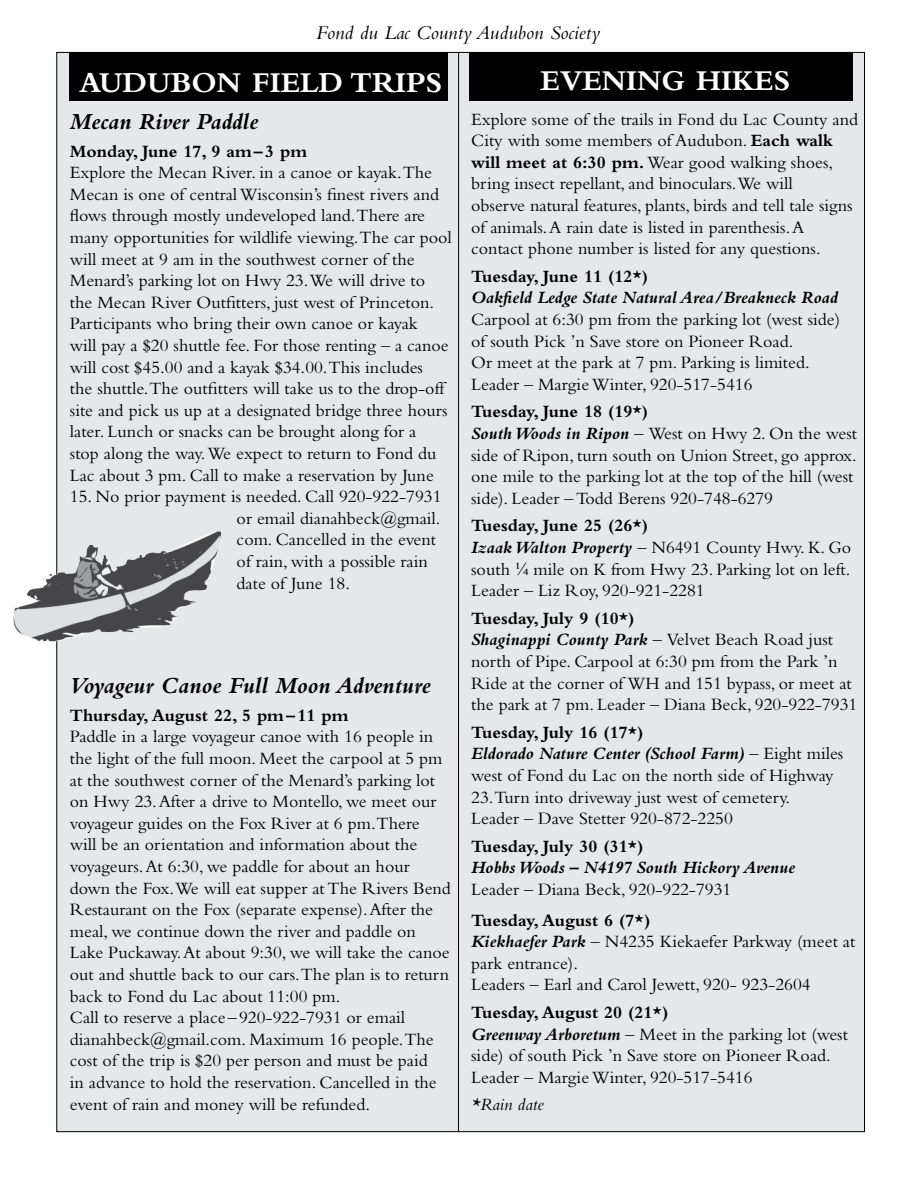
<style>
.page{position:relative;width:918px;height:1188px;background:#fff}
.page>*{position:absolute;margin:0;border:0;box-sizing:border-box;transform-origin:0 0}
.t1{font:700 30px "Bembo";color:#fff}
.t2{font:italic 700 24px "Bembo";color:#000}
.t3{font:italic 20.25px "Bembo";color:#000}
.t4{font:18px/21.6px "Bembo";color:#000}
.t5{font:700 18px "Bembo";color:#000}
.t6{font:italic 700 18px "Bembo";color:#000}
.t7{font:italic 18px "Bembo";color:#000}
.s1{font-weight:700}
.s2{font-weight:700;font-style:italic}
.s3{font-style:italic}
.s4{font-family:"Times New Roman"}
</style>
<div class="page">
<div style="left:56px;top:52px;width:809px;height:1080px;background:#e6e7e8"></div>
<hr style="left:458px;top:52px;width:1px;height:1080px;background:#000">
<div style="left:70px;top:52px;width:378px;height:48px;background:#000"></div>
<div style="left:469px;top:52px;width:384px;height:48px;background:#000"></div>
<img style="left:14px;top:531px;width:207px;height:110px">
<p class="t3" style="left:316px;top:21px;width:286px">Fond du Lac County Audubon Society</p>
<h1 class="t1" style="left:79px;top:65px;width:365px">AUDUBON FIELD TRIPS</h1>
<h1 class="t1" style="left:541px;top:64px;width:251px">EVENING HIKES</h1>
<h2 class="t2" style="left:70px;top:108px;width:190px">Mecan River Paddle</h2>
<p class="t5" style="left:70px;top:141px;width:239px">Monday, June 17, 9 am– 3 pm</p>
<p class="t4" style="left:70px;top:161px;width:383px">Explore the Mecan River. in a canoe or kayak.The Mecan is one of central Wisconsin’s finest rivers and flows through mostly undeveloped land.There are many opportunities for wildlife viewing.The car pool will meet at 9 am in the southwest corner of the Menard’s parking lot on Hwy 23.We will drive to the Mecan River Outfitters, just west of Princeton.<br>Participants who bring their own canoe or kayak<br>will pay a $20 shuttle fee. For those renting – a canoe will cost $45.00 and a kayak $34.00.This includes<br>the shuttle.The outfitters will take us to the drop-off site and pick us up at a designated bridge three hours later. Lunch or snacks can be brought along for a<br>stop along the way. We expect to return to Fond du Lac about 3 pm. Call to make a reservation by June</p>
<p class="t4" style="left:237px;top:485px;width:206px;text-indent:-167px">15. No prior payment is needed. Call 920-922-7931 or email dianahbeck@gmail. com. Cancelled in the event of rain, with a possible rain date of June 18.</p>
<h2 class="t2" style="left:70px;top:673px;width:362px">Voyageur Canoe Full Moon Adventure</h2>
<p class="t5" style="left:70px;top:705px;width:280px">Thursday, August 22, 5 pm–11 pm</p>
<p class="t4" style="left:70px;top:726px;width:383px">Paddle in a large voyageur canoe with 16 people in the light of the full moon. Meet the carpool at 5 pm at the southwest corner of the Menard’s parking lot on Hwy 23. After a drive to Montello, we meet our voyageur guides on the Fox River at 6 pm.There<br>will be an orientation and information about the voyageurs. At 6:30, we paddle for about an hour down the Fox.We will eat supper at The Rivers Bend Restaurant on the Fox (separate expense). After the meal, we continue down the river and paddle on Lake Puckaway. At about 9:30, we will take the canoe out and shuttle back to our cars.The plan is to return back to Fond du Lac about 11:00 pm.<br>Call to reserve a place–920-922-7931 or email dianahbeck@gmail.com. Maximum 16 people.The cost of the trip is $20 per person and must be paid<br>in advance to hold the reservation. Cancelled in the event of rain and money will be refunded.</p>
<p class="t4" style="left:471px;top:108px;width:388px">Explore some of the trails in Fond du Lac County and City with some members of Audubon. <span class="s1">Each walk will meet at 6:30 pm.</span> Wear good walking shoes, bring insect repellant, and binoculars.We will<br>observe natural features, plants, birds and tell tale signs of animals. A rain date is listed in parenthesis. A contact phone number is listed for any questions.</p>
<p class="t5" style="left:471px;top:266px;width:179px">Tuesday, June 11 (12*)</p>
<p class="t6" style="left:471px;top:288px;width:368px">Oakfield Ledge State Natural Area/Breakneck Road</p>
<p class="t4" style="left:471px;top:308px;width:370px">Carpool at 6:30 pm from the parking lot (west side) of south Pick ’n Save store on Pioneer Road.<br>Or meet at the park at 7 pm. Parking is limited.<br>Leader – Margie Winter, 920-517-5416</p>
<p class="t4" style="left:471px;top:401px;width:387px"><span class="s1">Tuesday, June 18 (19*)<br></span><span class="s2">South Woods in Ripon</span> <span class="s3">–</span> West on Hwy 2. On the west side of Ripon, turn south on Union Street, go approx. one mile to the parking lot at the top of the hill (west side). Leader – Todd Berens 920-748-6279</p>
<p class="t4" style="left:471px;top:515px;width:381px"><span class="s1">Tuesday, June 25 (26*)<br></span><span class="s2">Izaak Walton Property</span> <span class="s3">–</span> N6491 County Hwy. K. Go south <span class="s4">¼</span> mile on K from Hwy 23. Parking lot on left.<br>Leader – Liz Roy, 920-921-2281</p>
<p class="t4" style="left:471px;top:607px;width:388px"><span class="s1">Tuesday, July 9 (10*)<br></span><span class="s2">Shaginappi County Park</span> <span class="s3">–</span> Velvet Beach Road just north of Pipe. Carpool at 6:30 pm from the Park ’n Ride at the corner of WH and 151 bypass, or meet at the park at 7 pm. Leader – Diana Beck, 920-922-7931</p>
<p class="t4" style="left:471px;top:721px;width:374px"><span class="s1">Tuesday, July 16 (17*)<br></span><span class="s2">Eldorado Nature Center (School Farm)</span> <span class="s3">–</span> Eight miles west of Fond du Lac on the north side of Highway 23.Turn into driveway just west of cemetery.<br>Leader – Dave Stetter 920-872-2250</p>
<p class="t5" style="left:471px;top:836px;width:174px">Tuesday, July 30 (31*)</p>
<p class="t6" style="left:471px;top:858px;width:325px">Hobbs Woods – N4197 South Hickory Avenue</p>
<p class="t4" style="left:471px;top:878px;width:262px">Leader – Diana Beck, 920-922-7931</p>
<p class="t4" style="left:471px;top:909px;width:386px"><span class="s1">Tuesday, August 6 (7*)<br></span><span class="s2">Kiekhaefer Park</span> – N4235 Kiekaefer Parkway (meet at park entrance).<br>Leaders – Earl and Carol Jewett, 920- 923-2604</p>
<p class="t4" style="left:471px;top:1001px;width:378px"><span class="s1">Tuesday, August 20 (21*)<br></span><span class="s2">Greenway Arboretum</span> – Meet in the parking lot (west side) of south Pick ’n Save store on Pioneer Road.<br>Leader – Margie Winter, 920-517-5416</p>
<p class="t7" style="left:471px;top:1094px;width:74px">*Rain date</p>
</div>
